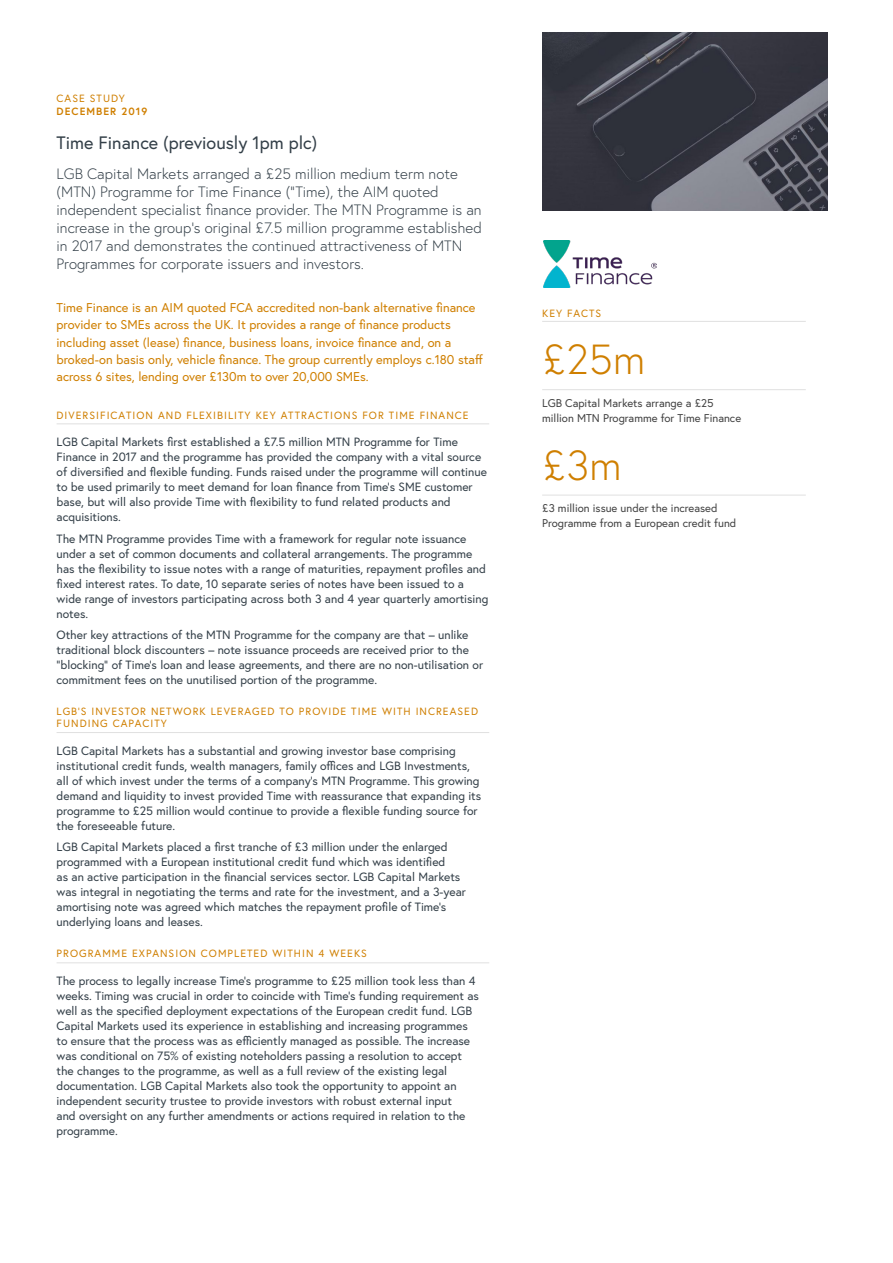
<style>
.page{position:relative;width:893px;height:1263px;background:#fff}
.page>*{position:absolute;margin:0;border:0;box-sizing:border-box;transform-origin:0 0}
.NEW_Stat{font:300 42px "Europa";color:#cf7f00}
.NEW_Case_study{font:18px "Europa";color:#333f48}
.NEW_Main_intro_para{font:300 15px/18px "Europa";color:#333f48}
.NEW_Intro_145{font:12.75px/17.2px "Europa";color:#cf7f00}
.NEW_Body{font:12px/15px "Europa";color:#333f48}
.NEW_Stat_Body{font:11.25px/15px "Europa";color:#424242}
.NEW_Subhead_145_Rule{font:10.5px/12px "Europa";letter-spacing:.1em;color:#cf7f00}
.NEW_Case_study-2{font:700 10.5px/13.5px "Europa";letter-spacing:.1em;color:#cf7f00}
.NEW_Subtitle_1{font:10.5px "Europa";letter-spacing:.1em;color:#cf7f00}
.s1{font-weight:400}
</style>
<div class="page">
<img style="left:542px;top:32px;width:285px;height:179px">
<hr style="left:57px;top:423px;width:432px;height:1px;background:#e0e0e0">
<hr style="left:57px;top:732px;width:432px;height:1px;background:#e0e0e0">
<hr style="left:57px;top:962px;width:432px;height:1px;background:#e0e0e0">
<hr style="left:542px;top:321px;width:264px;height:1px;background:#e0e0e0">
<hr style="left:542px;top:389px;width:264px;height:1px;background:#e0e0e0">
<hr style="left:542px;top:495px;width:264px;height:1px;background:#e0e0e0">
<img style="left:543px;top:241px;width:114px;height:46px">
<p class="NEW_Case_study-2" style="left:57px;top:91px;width:92px"><span class="s1">CASE STUDY<br></span>DECEMBER 2019</p>
<p class="NEW_Case_study" style="left:57px;top:131px;width:262px">Time Finance (previously 1pm plc)</p>
<p class="NEW_Main_intro_para" style="left:57px;top:165px;width:427px">LGB Capital Markets arranged a £25 million medium term note (MTN) Programme for Time Finance (“Time), the AIM quoted independent specialist finance provider. The MTN Programme is an increase in the group’s original £7.5 million programme established in 2017 and demonstrates the continued attractiveness of MTN Programmes for corporate issuers and investors.</p>
<p class="NEW_Intro_145" style="left:57px;top:299px;width:428px">Time Finance is an AIM quoted FCA accredited non-bank alternative finance provider to SMEs across the UK. It provides a range of finance products including asset (lease) finance, business loans, invoice finance and, on a broked-on basis only, vehicle finance. The group currently employs c.180 staff across 6 sites, lending over £130m to over 20,000 SMEs.</p>
<p class="NEW_Subhead_145_Rule" style="left:57px;top:409px;width:414px">DIVERSIFICATION AND FLEXIBILITY KEY ATTRACTIONS FOR TIME FINANCE</p>
<p class="NEW_Body" style="left:57px;top:434px;width:432px">LGB Capital Markets first established a £7.5 million MTN Programme for Time Finance in 2017 and the programme has provided the company with a vital source of diversified and flexible funding. Funds raised under the programme will continue to be used primarily to meet demand for loan finance from Time’s SME customer base, but will also provide Time with flexibility to fund related products and acquisitions.</p>
<p class="NEW_Body" style="left:57px;top:531px;width:433px">The MTN Programme provides Time with a framework for regular note issuance under a set of common documents and collateral arrangements. The programme has the flexibility to issue notes with a range of maturities, repayment profiles and fixed interest rates. To date, 10 separate series of notes have been issued to a wide range of investors participating across both 3 and 4 year quarterly amortising notes.</p>
<p class="NEW_Body" style="left:57px;top:627px;width:428px">Other key attractions of the MTN Programme for the company are that – unlike traditional block discounters – note issuance proceeds are received prior to the “blocking” of Time’s loan and lease agreements, and there are no non-utilisation or commitment fees on the unutilised portion of the programme.</p>
<p class="NEW_Subhead_145_Rule" style="left:57px;top:705px;width:423px">LGB’S INVESTOR NETWORK LEVERAGED TO PROVIDE TIME WITH INCREASED<br>FUNDING CAPACITY</p>
<p class="NEW_Body" style="left:57px;top:743px;width:426px">LGB Capital Markets has a substantial and growing investor base comprising institutional credit funds, wealth managers, family offices and LGB Investments, all of which invest under the terms of a company’s MTN Programme. This growing demand and liquidity to invest provided Time with reassurance that expanding its programme to £25 million would continue to provide a flexible funding source for the foreseeable future.</p>
<p class="NEW_Body" style="left:57px;top:839px;width:411px">LGB Capital Markets placed a first tranche of £3 million under the enlarged programmed with a European institutional credit fund which was identified<br>as an active participation in the financial services sector. LGB Capital Markets was integral in negotiating the terms and rate for the investment, and a 3-year amortising note was agreed which matches the repayment profile of Time’s underlying loans and leases.</p>
<p class="NEW_Subhead_145_Rule" style="left:57px;top:947px;width:312px">PROGRAMME EXPANSION COMPLETED WITHIN 4 WEEKS</p>
<p class="NEW_Body" style="left:57px;top:973px;width:424px">The process to legally increase Time’s programme to £25 million took less than 4 weeks. Timing was crucial in order to coincide with Time’s funding requirement as well as the specified deployment expectations of the European credit fund. LGB Capital Markets used its experience in establishing and increasing programmes to ensure that the process was as efficiently managed as possible. The increase was conditional on 75% of existing noteholders passing a resolution to accept the changes to the programme, as well as a full review of the existing legal documentation. LGB Capital Markets also took the opportunity to appoint an independent security trustee to provide investors with robust external input<br>and oversight on any further amendments or actions required in relation to the programme.</p>
<p class="NEW_Subtitle_1" style="left:542px;top:306px;width:61px">KEY FACTS</p>
<p class="NEW_Stat" style="left:542px;top:333px;width:105px">£25m</p>
<p class="NEW_Stat_Body" style="left:542px;top:395px;width:201px">LGB Capital Markets arrange a £25 million MTN Programme for Time Finance</p>
<p class="NEW_Stat" style="left:542px;top:439px;width:81px">£3m</p>
<p class="NEW_Stat_Body" style="left:542px;top:501px;width:196px">£3 million issue under the increased<br>Programme from a European credit fund</p>
</div>
